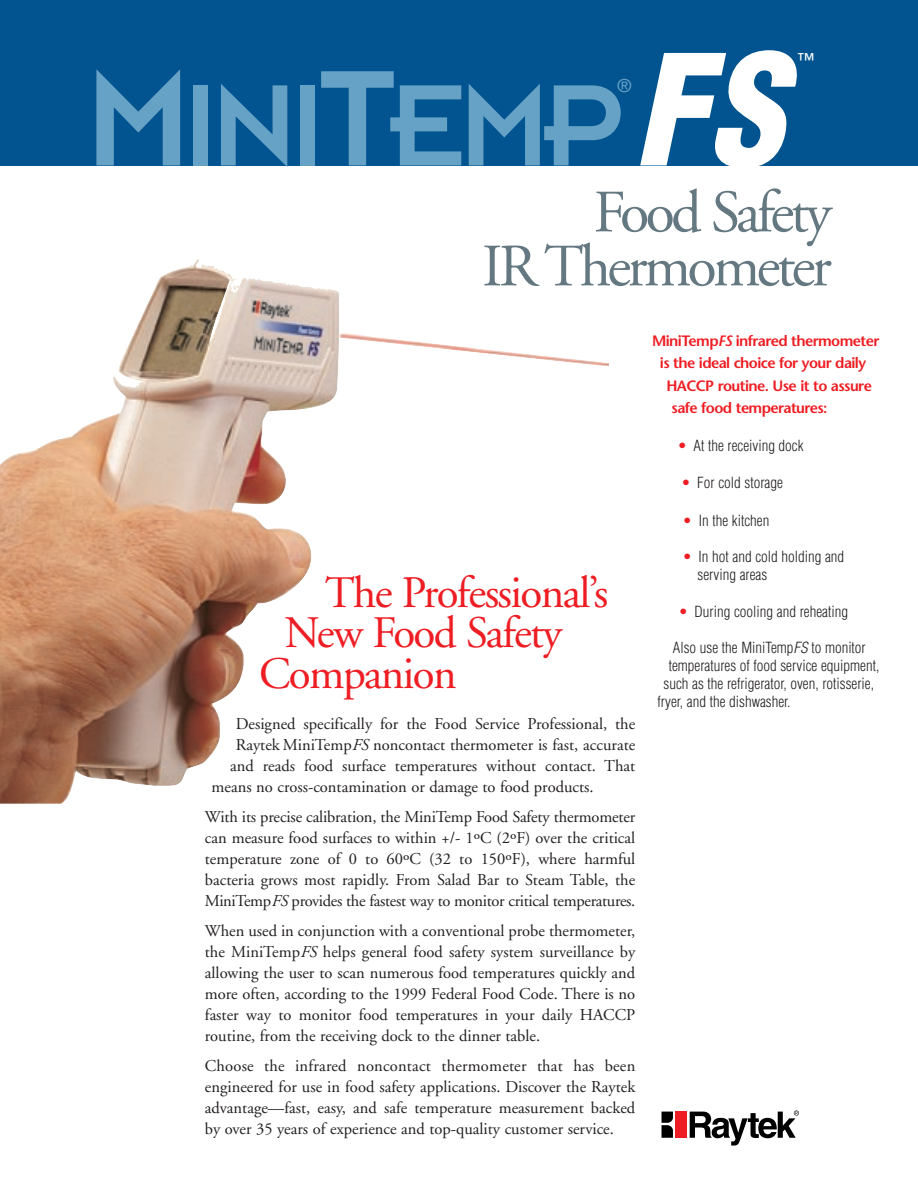
<style>
.page{position:relative;width:918px;height:1188px;background:#fff}
.page>*{position:absolute;margin:0;border:0;box-sizing:border-box;transform-origin:0 0}
.t1{font:127.5px "Insignia";letter-spacing:-.055em;color:#66a1c6}
.t2{font:60px/54px "Adobe Garamond";letter-spacing:-.06em;color:#647882;text-align:right}
.t3{font:45px "Adobe Garamond";letter-spacing:-.035em;color:#ee1d23}
.t4{font:18px "Helvetica";color:#66a1c6}
.t5{font:18px "Helvetica";color:#fff}
.t6{font:16.5px/21px "Adobe Garamond";color:#231f20;text-align:justify}
.t7{font:300 condensed 15px/18px "Helvetica";color:#231f20}
.t8{font:600 15px "Stone Sans";letter-spacing:-.04em;color:#ee1d23}
.s1{font-size:150px}
.s2{font-family:"Helvetica";font-weight:900;font-style:italic;font-stretch:condensed;font-size:150px;color:#fff}
.s3{font-style:italic}
.s4{color:#ee1d23}
</style>
<div class="page">
<div style="left:0;top:0;width:918px;height:166px;background:#01548f"></div>
<svg style="left:662px;top:1112px;width:11px;height:26px"></svg>
<div style="left:675px;top:1112px;width:12px;height:26px;background:#ee1d23"></div>
<svg style="left:690px;top:1111px;width:109px;height:35px"></svg>
<img style="left:0;top:259px;width:340px;height:545px">
<h1 class="t1" style="left:85px;top:85px;width:699px"><span class="s1">M</span>INI<span class="s1">T</span>EMP<span class="s2">FS</span></h1>
<p class="t5" style="left:797px;top:53px;width:19px">™</p>
<p class="t4" style="left:618px;top:79px;width:15px">®</p>
<h2 class="t2" style="left:482px;top:191px;width:351px">Food Safety<br>IR Thermometer</h2>
<h3 class="t3" style="left:325px;top:574px;width:285px">The Professional’s</h3>
<h3 class="t3" style="left:285px;top:615px;width:279px">New Food Safety</h3>
<h3 class="t3" style="left:259px;top:655px;width:199px">Companion</h3>
<p class="t6" style="left:236px;top:715px;width:401px">Designed specifically for the Food Service Professional, the</p>
<p class="t6" style="left:236px;top:736px;width:401px">Raytek MiniTemp<span class="s3">FS</span> noncontact thermometer is fast, accurate</p>
<p class="t6" style="left:230px;top:757px;width:407px">and reads food surface temperatures without contact. That</p>
<p class="t6" style="left:211px;top:778px;width:384px">means no cross-contamination or damage to food products.</p>
<p class="t6" style="left:205px;top:808px;width:432px">With its precise calibration, the MiniTemp Food Safety thermometer can measure food surfaces to within +/- 1ºC (2ºF) over the critical temperature zone of 0 to 60ºC (32 to 150ºF), where harmful bacteria grows most rapidly. From Salad Bar to Steam Table, the MiniTemp<span class="s3">FS</span> provides the fastest way to monitor critical temperatures.</p>
<p class="t6" style="left:205px;top:922px;width:432px">When used in conjunction with a conventional probe thermometer, the MiniTemp<span class="s3">FS</span> helps general food safety system surveillance by allowing the user to scan numerous food temperatures quickly and more often, according to the 1999 Federal Food Code. There is no faster way to monitor food temperatures in your daily HACCP routine, from the receiving dock to the dinner table.</p>
<p class="t6" style="left:205px;top:1057px;width:432px">Choose the infrared noncontact thermometer that has been engineered for use in food safety applications. Discover the Raytek advantage—fast, easy, and safe temperature measurement backed by over 35 years of experience and top-quality customer service.</p>
<p class="t8" style="left:652px;top:335px;width:229px">MiniTemp<span class="s3">FS</span> infrared thermometer</p>
<p class="t8" style="left:660px;top:357px;width:208px">is the ideal choice for your daily</p>
<p class="t8" style="left:666px;top:380px;width:207px">HACCP routine. Use it to assure</p>
<p class="t8" style="left:672px;top:402px;width:157px">safe food temperatures:</p>
<p class="t7" style="left:678px;top:438px;width:127px"><span class="s4">•</span> At the receiving dock</p>
<p class="t7" style="left:681px;top:475px;width:103px"><span class="s4">•</span> For cold storage</p>
<p class="t7" style="left:683px;top:513px;width:88px"><span class="s4">•</span> In the kitchen</p>
<p class="t7" style="left:698px;top:549px;width:148px;text-indent:-15px"><span class="s4">•</span> In hot and cold holding and serving areas</p>
<p class="t7" style="left:679px;top:604px;width:171px"><span class="s4">•</span> During cooling and reheating</p>
<p class="t7" style="left:673px;top:640px;width:194px">Also use the MiniTemp<span class="s3">FS</span> to monitor</p>
<p class="t7" style="left:669px;top:658px;width:212px">temperatures of food service equipment,</p>
<p class="t7" style="left:664px;top:676px;width:212px">such as the refrigerator, oven, rotisserie,</p>
<p class="t7" style="left:657px;top:694px;width:135px">fryer, and the dishwasher.</p>
</div>
